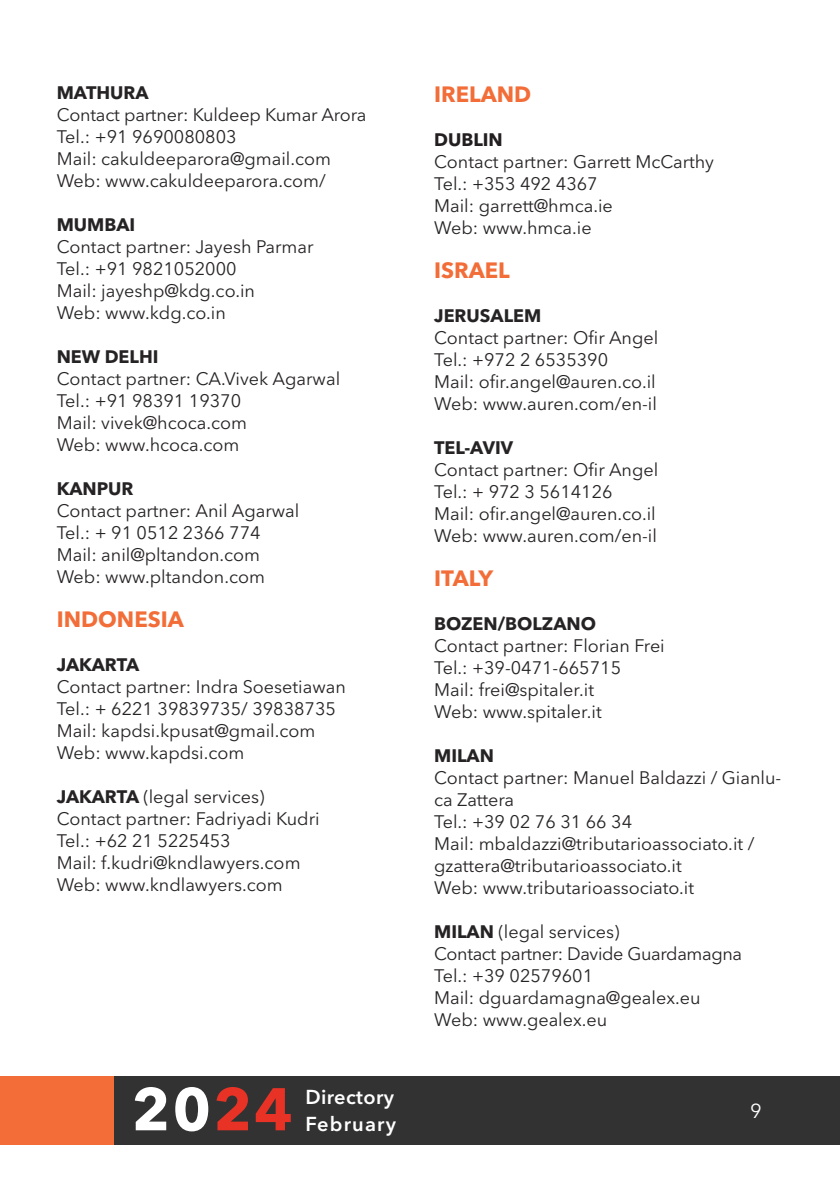
<style>
.page{position:relative;width:840px;height:1191px;background:#fff}
.page>*{position:absolute;margin:0;border:0;box-sizing:border-box;transform-origin:0 0}
.t1{font:700 59.6px "Avenir Next LT Pro";color:#fff}
.t2{font:700 22px "Avenir Next LT Pro";color:#f26d38}
.t3{font:600 20px/26.2px "Avenir Next LT Pro";letter-spacing:.02em;color:#fff}
.t4{font:20px "Avenir Next LT Pro";color:#fff}
.t5{font:18px/22px "Avenir Next LT Pro";color:#262324}
.t6{font:700 18px "Avenir Next LT Pro";color:#262324}
.t7{font:700 18px "Avenir Next LT Pro";color:#231f20}
.s1{font-weight:700}
.s2{color:#e93226}
</style>
<div class="page">
<div style="left:109px;top:1076px;width:730px;height:68px;background:#333233"></div>
<div style="left:0;top:1076px;width:113px;height:68px;background:#f26d38"></div>
<p class="t6" style="left:57px;top:81px;width:93px">MATHURA</p>
<p class="t5" style="left:57px;top:103px;width:311px">Contact partner: Kuldeep Kumar Arora<br>Tel.: +91 9690080803<br>Mail: cakuldeeparora@gmail.com<br>Web: www.cakuldeeparora.com/</p>
<p class="t6" style="left:57px;top:213px;width:80px">MUMBAI</p>
<p class="t5" style="left:57px;top:235px;width:258px">Contact partner: Jayesh Parmar<br>Tel.: +91 9821052000<br>Mail: jayeshp@kdg.co.in<br>Web: www.kdg.co.in</p>
<p class="t6" style="left:57px;top:345px;width:103px">NEW DELHI</p>
<p class="t5" style="left:57px;top:367px;width:285px">Contact partner: CA.Vivek Agarwal<br>Tel.: +91 98391 19370<br>Mail: vivek@hcoca.com<br>Web: www.hcoca.com</p>
<p class="t6" style="left:57px;top:477px;width:78px">KANPUR</p>
<p class="t5" style="left:57px;top:499px;width:244px">Contact partner: Anil Agarwal<br>Tel.: + 91 0512 2366 774<br>Mail: anil@pltandon.com<br>Web: www.pltandon.com</p>
<p class="t2" style="left:57px;top:605px;width:128px">INDONESIA</p>
<p class="t6" style="left:57px;top:653px;width:84px">JAKARTA</p>
<p class="t5" style="left:57px;top:675px;width:290px">Contact partner: Indra Soesetiawan<br>Tel.: + 6221 39839735/ 39838735<br>Mail: kapdsi.kpusat@gmail.com<br>Web: www.kapdsi.com</p>
<p class="t5" style="left:57px;top:785px;width:264px"><span class="s1">JAKARTA</span> (legal services)<br>Contact partner: Fadriyadi Kudri<br>Tel.: +62 21 5225453<br>Mail: f.kudri@kndlawyers.com<br>Web: www.kndlawyers.com</p>
<h1 class="t1" style="left:132px;top:1072px;width:162px">20<span class="s2">24</span></h1>
<p class="t3" style="left:305px;top:1084px;width:92px">Directory<br>February</p>
<p class="t2" style="left:434px;top:80px;width:98px">IRELAND</p>
<p class="t7" style="left:434px;top:128px;width:70px">DUBLIN</p>
<p class="t5" style="left:434px;top:150px;width:281px">Contact partner: Garrett McCarthy<br>Tel.: +353 492 4367<br>Mail: garrett@hmca.ie<br>Web: www.hmca.ie</p>
<p class="t2" style="left:434px;top:256px;width:77px">ISRAEL</p>
<p class="t6" style="left:434px;top:304px;width:109px">JERUSALEM</p>
<p class="t5" style="left:434px;top:326px;width:225px">Contact partner: Ofir Angel<br>Tel.: +972 2 6535390<br>Mail: ofir.angel@auren.co.il<br>Web: www.auren.com/en-il</p>
<p class="t6" style="left:434px;top:436px;width:80px">TEL-AVIV</p>
<p class="t5" style="left:434px;top:458px;width:225px">Contact partner: Ofir Angel<br>Tel.: + 972 3 5614126<br>Mail: ofir.angel@auren.co.il<br>Web: www.auren.com/en-il</p>
<p class="t2" style="left:434px;top:564px;width:61px">ITALY</p>
<p class="t6" style="left:434px;top:612px;width:163px">BOZEN/BOLZANO</p>
<p class="t5" style="left:434px;top:634px;width:232px">Contact partner: Florian Frei<br>Tel.: +39-0471-665715<br>Mail: frei@spitaler.it<br>Web: www.spitaler.it</p>
<p class="t6" style="left:434px;top:744px;width:61px">MILAN</p>
<p class="t5" style="left:434px;top:766px;width:348px">Contact partner: Manuel Baldazzi / Gianlu&shy;ca Zattera<br>Tel.: +39 02 76 31 66 34<br>Mail: mbaldazzi@tributarioassociato.it / gzattera@tributarioassociato.it<br>Web: www.tributarioassociato.it</p>
<p class="t5" style="left:434px;top:920px;width:309px"><span class="s1">MILAN</span> (legal services)<br>Contact partner: Davide Guardamagna<br>Tel.: +39 02579601<br>Mail: dguardamagna@gealex.eu<br>Web: www.gealex.eu</p>
<p class="t4" style="left:749px;top:1099px;width:13px">9</p>
</div>
